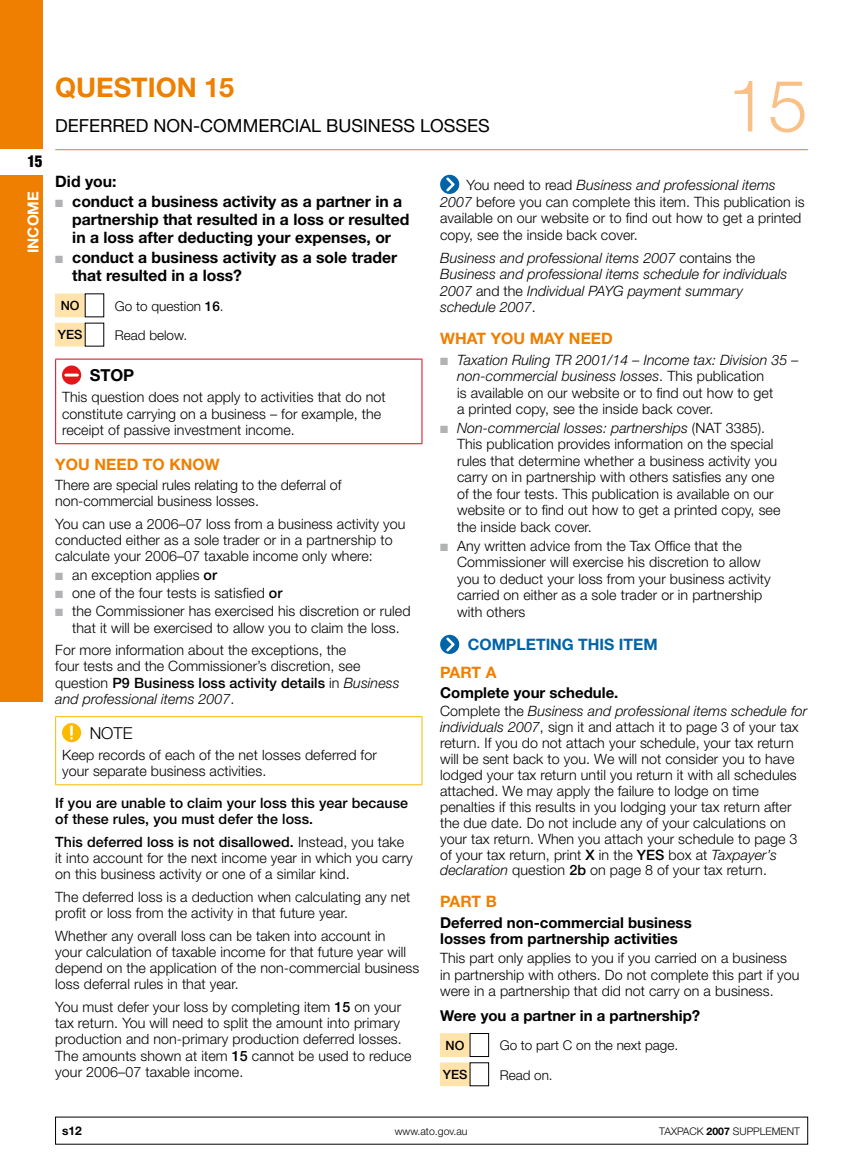
<style>
.page{position:relative;width:859px;height:1170px;background:#fff}
.page>*{position:absolute;margin:0;border:0;box-sizing:border-box;transform-origin:0 0}
.t1{font:300 72px "Helvetica Neue";color:#f9c188}
.t2{font:700 27px "Helvetica Neue";color:#ee7f00}
.t3{font:18px "Helvetica Neue";color:#000}
.t4{font:700 16.5px "Helvetica Neue";color:#000}
.t5{font:300 16.5px "Helvetica Neue";color:#000}
.t6{font:900 condensed 16.5px "Helvetica Neue";color:#000;scale:.91 1}
.t7{font:700 15.75px/18px "Helvetica Neue";color:#000}
.t8{font:700 15.75px "Helvetica Neue";letter-spacing:.005em;color:#ee7f00}
.t9{font:700 15.75px "Helvetica Neue";color:#0064a6}
.t10{font:700 15px/16.5px "Helvetica Neue";color:#000}
.t11{font:700 15px "Helvetica Neue";color:#fff}
.t12{font:300 14.25px/16.5px "Helvetica Neue";letter-spacing:.005em;color:#000}
.t13{font:italic 300 14.25px/16.5px "Helvetica Neue";letter-spacing:.005em;color:#000}
.t14{font:500 14.25px/16.2px "Helvetica Neue";letter-spacing:.005em;color:#000}
.t15{font:300 13.5px "Helvetica Neue";color:#000}
.t16{font:500 12.75px "Helvetica Neue";color:#000}
.t17{font:700 12px "Helvetica Neue";color:#000}
.t18{font:300 10.5px "Helvetica Neue";color:#000}
.s1{color:#b1b2b4}
.s2{font-weight:500}
.s3{font-style:italic}
.s4{font-style:normal}
.s5{font-weight:700}
</style>
<div class="page">
<div style="left:0;top:0;width:43px;height:702px;background:#ee7f00"></div>
<div style="left:0;top:149px;width:43px;height:25px;background:#fff"></div>
<svg style="left:440px;top:175px;width:19px;height:19px"></svg>
<svg style="left:440px;top:634px;width:19px;height:20px"></svg>
<div style="left:440px;top:1033px;width:29px;height:23px;background:#ffe3aa"></div>
<div style="left:440px;top:1033px;width:30px;height:23px;border:1px solid #ffe3aa"></div>
<div style="left:470px;top:1033px;width:19px;height:23px;border:1px solid #000"></div>
<div style="left:440px;top:1062px;width:29px;height:23px;background:#ffe3aa"></div>
<div style="left:440px;top:1062px;width:30px;height:23px;border:1px solid #ffe3aa"></div>
<div style="left:470px;top:1062px;width:19px;height:23px;border:1px solid #000"></div>
<div style="left:56px;top:294px;width:29px;height:23px;background:#ffe3aa"></div>
<div style="left:55px;top:294px;width:30px;height:23px;border:1px solid #ffe3aa"></div>
<div style="left:56px;top:323px;width:29px;height:23px;background:#ffe3aa"></div>
<div style="left:55px;top:323px;width:30px;height:23px;border:1px solid #ffe3aa"></div>
<hr style="left:55px;top:359px;width:367px;height:1px;background:#e2001a">
<hr style="left:55px;top:359px;width:1px;height:84px;background:#e2001a">
<hr style="left:422px;top:359px;width:1px;height:84px;background:#e2001a">
<hr style="left:55px;top:443px;width:367px;height:1px;background:#e2001a">
<svg style="left:62px;top:365px;width:19px;height:19px"></svg>
<hr style="left:55px;top:716px;width:367px;height:1px;background:#faba00">
<hr style="left:55px;top:717px;width:1px;height:67px;background:#faba00">
<hr style="left:422px;top:717px;width:1px;height:67px;background:#faba00">
<hr style="left:55px;top:784px;width:367px;height:1px;background:#faba00">
<svg style="left:62px;top:723px;width:19px;height:19px"></svg>
<hr style="left:55px;top:149px;width:753px;height:1px;background:#ee7f00">
<p class="t6" style="left:28px;top:151px;width:18px">15</p>
<p class="t11" style="left:24px;top:253px;width:63px;rotate:-90deg">INCOME</p>
<h2 class="t2" style="left:55px;top:71px;width:181px">QUESTION 1 5</h2>
<p class="t3" style="left:55px;top:115px;width:436px">DEFERRED NON-COMMERCIAL BUSINESS LOSSES</p>
<h1 class="t1" style="left:727px;top:62px;width:82px">15</h1>
<p class="t7" style="left:55px;top:172px;width:63px">Did you:</p>
<p class="t7" style="left:72px;top:192px;width:339px;text-indent:-17px"><span class="s1">■</span> conduct a business activity as a partner in a partnership that resulted in a loss or resulted in a loss after deducting your expenses, or</p>
<p class="t7" style="left:72px;top:248px;width:326px;text-indent:-17px"><span class="s1">■</span> conduct a business activity as a sole trader that resulted in a loss?</p>
<p class="t16" style="left:61px;top:298px;width:20px">NO</p>
<p class="t15" style="left:115px;top:297px;width:110px">Go to question <span class="s2">16</span>.</p>
<p class="t16" style="left:58px;top:327px;width:26px">YES</p>
<p class="t15" style="left:115px;top:327px;width:74px">Read below.</p>
<p class="t4" style="left:90px;top:365px;width:46px">STOP</p>
<p class="t12" style="left:62px;top:388px;width:325px">This question does not apply to activities that do not constitute carrying on a business – for example, the receipt of passive investment income.</p>
<p class="t8" style="left:55px;top:454px;width:166px">YOU NEED TO KNOW</p>
<p class="t12" style="left:55px;top:477px;width:288px">There are special rules relating to the deferral of non-commercial business losses.</p>
<p class="t12" style="left:55px;top:515px;width:352px">You can use a 2006–07 loss from a business activity you conducted either as a sole trader or in a partnership to calculate your 2006–07 taxable income only where:</p>
<p class="t12" style="left:55px;top:566px;width:163px"><span class="s1">■</span> an exception applies <span class="s2">or</span></p>
<p class="t12" style="left:55px;top:584px;width:229px"><span class="s1">■</span> one of the four tests is satisfied <span class="s2">or</span></p>
<p class="t12" style="left:55px;top:603px;width:357px;text-align:center"><span class="s1">■</span> the Commissioner has exercised his discretion or ruled that it will be exercised to allow you to claim the loss.</p>
<p class="t12" style="left:55px;top:641px;width:346px">For more information about the exceptions, the<br>four tests and the Commissioner’s discretion, see question <span class="s2">P9 Business loss activity details</span> in <span class="s3">Business and professional items 2007</span>.</p>
<p class="t5" style="left:90px;top:723px;width:44px">NOTE</p>
<p class="t12" style="left:62px;top:746px;width:316px">Keep records of each of the net losses deferred for your separate business activities.</p>
<p class="t14" style="left:55px;top:794px;width:354px">If you are unable to claim your loss this year because of these rules, you must defer the loss.</p>
<p class="t12" style="left:55px;top:833px;width:359px"><span class="s2">This deferred loss is not disallowed.</span> Instead, you take it into account for the next income year in which you carry on this business activity or one of a similar kind.</p>
<p class="t12" style="left:55px;top:888px;width:357px">The deferred loss is a deduction when calculating any net profit or loss from the activity in that future year.</p>
<p class="t12" style="left:55px;top:927px;width:365px">Whether any overall loss can be taken into account in<br>your calculation of taxable income for that future year will depend on the application of the non-commercial business loss deferral rules in that year.</p>
<p class="t12" style="left:55px;top:998px;width:358px">You must defer your loss by completing item <span class="s2">15</span> on your tax return. You will need to split the amount into primary production and non-primary production deferred losses.<br>The amounts shown at item <span class="s2">15</span> cannot be used to reduce your 2006–07 taxable income.</p>
<p class="t12" style="left:440px;top:177px;width:366px;text-indent:26px">You need to read <span class="s3">Business and professional items 2007</span> before you can complete this item. This publication is available on our website or to find out how to get a printed copy, see the inside back cover.</p>
<p class="t13" style="left:440px;top:249px;width:349px">Business and professional items 2007 <span class="s4">contains the </span>Business and professional items schedule for individuals 2007 <span class="s4">and the</span> Individual PAYG payment summary schedule 2007<span class="s4">.</span></p>
<p class="t8" style="left:440px;top:328px;width:174px">WHAT YOU MAY NEED</p>
<p class="t12" style="left:457px;top:351px;width:343px;text-indent:-17px"><span class="s1">■</span> <span class="s3">Taxation Ruling TR 2001/14 – Income tax: Division 35 – non-commercial business losses</span>. This publication<br>is available on our website or to find out how to get<br>a printed copy, see the inside back cover.</p>
<p class="t12" style="left:457px;top:419px;width:325px;text-indent:-17px"><span class="s1">■</span> <span class="s3">Non-commercial losses: partnerships</span> (NAT 3385).<br>This publication provides information on the special rules that determine whether a business activity you carry on in partnership with others satisfies any one of the four tests. This publication is available on our website or to find out how to get a printed copy, see the inside back cover.</p>
<p class="t12" style="left:457px;top:537px;width:315px;text-indent:-17px"><span class="s1">■</span> Any written advice from the Tax Office that the Commissioner will exercise his discretion to allow you to deduct your loss from your business activity carried on either as a sole trader or in partnership with others</p>
<p class="t9" style="left:468px;top:634px;width:191px">COMPLETING THIS ITEM</p>
<p class="t8" style="left:440px;top:662px;width:58px">PART A</p>
<p class="t10" style="left:440px;top:684px;width:180px">Complete your schedule.</p>
<p class="t12" style="left:440px;top:703px;width:369px;line-height:15.9px">Complete the <span class="s3">Business and professional items schedule for individuals 2007</span>, sign it and attach it to page 3 of your tax return. If you do not attach your schedule, your tax return will be sent back to you. We will not consider you to have lodged your tax return until you return it with all schedules attached. We may apply the failure to lodge on time penalties if this results in you lodging your tax return after the due date. Do not include any of your calculations on your tax return. When you attach your schedule to page 3 of your tax return, print <span class="s2">X</span> in the <span class="s2">YES</span> box at <span class="s3">Taxpayer’s declaration</span> question <span class="s2">2b</span> on page 8 of your tax return.</p>
<p class="t8" style="left:440px;top:891px;width:58px">PART B</p>
<p class="t10" style="left:440px;top:913px;width:253px">Deferred non-commercial business losses from partnership activities</p>
<p class="t12" style="left:440px;top:949px;width:361px">This part only applies to you if you carried on a business in partnership with others. Do not complete this part if you were in a partnership that did not carry on a business.</p>
<p class="t10" style="left:440px;top:1007px;width:262px">Were you a partner in a partnership?</p>
<p class="t16" style="left:446px;top:1037px;width:20px">NO</p>
<p class="t15" style="left:500px;top:1037px;width:180px">Go to part C on the next page.</p>
<p class="t16" style="left:443px;top:1066px;width:26px">YES</p>
<p class="t15" style="left:500px;top:1066px;width:55px">Read on.</p>
<p class="t17" style="left:62px;top:1123px;width:21px">s12</p>
<p class="t18" style="left:395px;top:1124px;width:74px">www.ato.gov.au</p>
<p class="t18" style="left:659px;top:1124px;width:142px">TAXPACK <span class="s5">2007</span> SUPPLEMENT</p>
</div>
